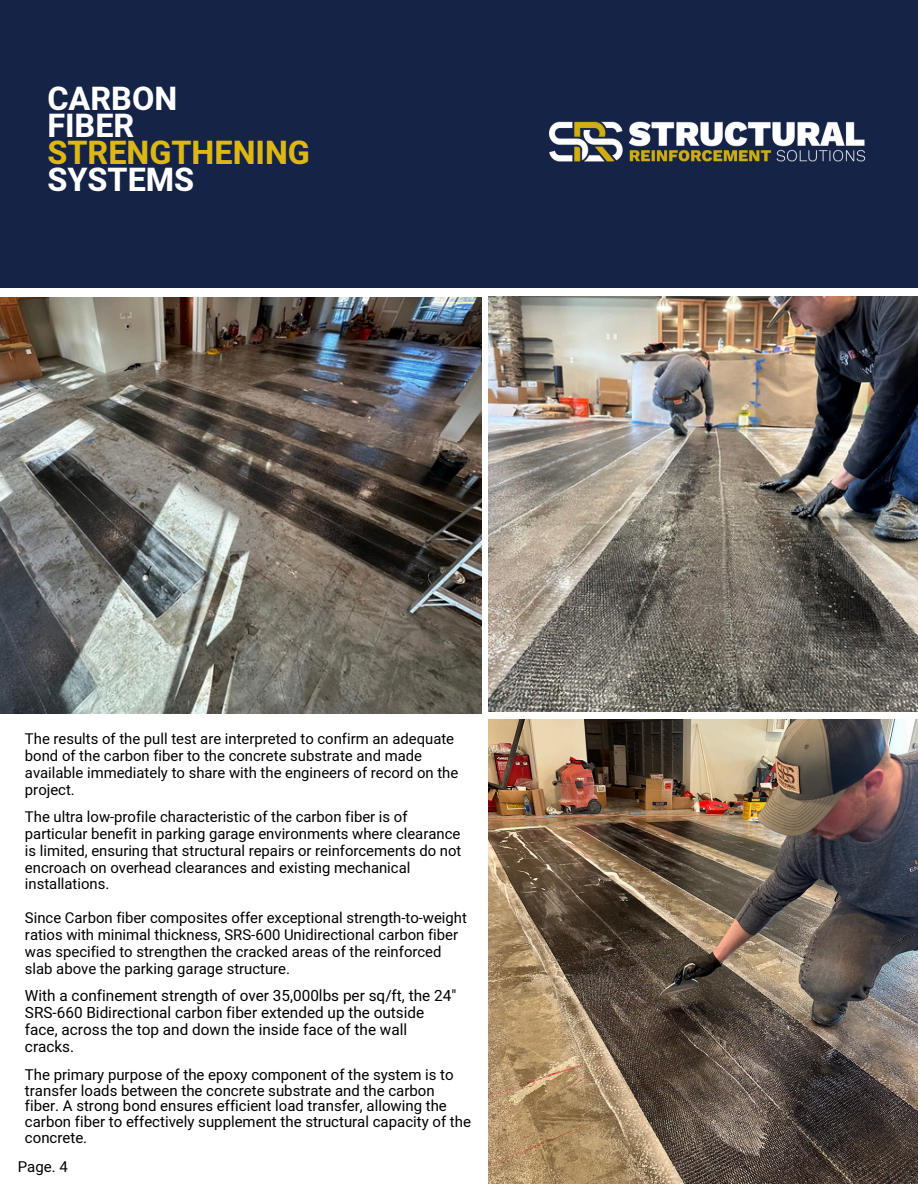
<style>
.page{position:relative;width:918px;height:1188px;background:#fff}
.page>*{position:absolute;margin:0;border:0;box-sizing:border-box;transform-origin:0 0}
.t1{font:700 32.4px/27px "Heebo";color:#fff}
.t2{font:15.3px/16.8px "Heebo";color:#000}
.t3{font:15px/15.8px "Heebo";color:#000}
.t4{font:14.85px/16.8px "Heebo";color:#000}
.s1{color:#ddb814}
</style>
<div class="page">
<div style="left:0;top:0;width:918px;height:288px;background:#152346"></div>
<img style="left:0;top:298px;width:481px;height:415px">
<img style="left:488px;top:297px;width:430px;height:415px">
<img style="left:488px;top:720px;width:430px;height:463px">
<img style="left:549px;top:121px;width:317px;height:41px">
<p class="t1" style="left:47px;top:87px;width:264px">CARBON<br>FIBER<br><span class="s1">STRENGTHENING<br></span>SYSTEMS</p>
<p class="t4" style="left:25px;top:731px;width:435px">The results of the pull test are interpreted to confirm an adequate bond of the carbon fiber to the concrete substrate and made available immediately to share with the engineers of record on the project.</p>
<p class="t4" style="left:25px;top:809px;width:438px">The ultra low-profile characteristic of the carbon fiber is of particular benefit in parking garage environments where clearance is limited, ensuring that structural repairs or reinforcements do not encroach on overhead clearances and existing mechanical installations.</p>
<p class="t4" style="left:25px;top:910px;width:443px">Since Carbon fiber composites offer exceptional strength-to-weight ratios with minimal thickness, SRS-600 Unidirectional carbon fiber was specified to strengthen the cracked areas of the reinforced slab above the parking garage structure.</p>
<p class="t2" style="left:25px;top:988px;width:433px">With a confinement strength of over 35,000lbs per sq/ft, the 24" SRS-660 Bidirectional carbon fiber extended up the outside face, across the top and down the inside face of the wall cracks.</p>
<p class="t3" style="left:25px;top:1067px;width:448px">The primary purpose of the epoxy component of the system is to transfer loads between the concrete substrate and the carbon fiber. A strong bond ensures efficient load transfer, allowing the carbon fiber to effectively supplement the structural capacity of the concrete.</p>
<p class="t3" style="left:18px;top:1159px;width:51px">Page. 4</p>
</div>
